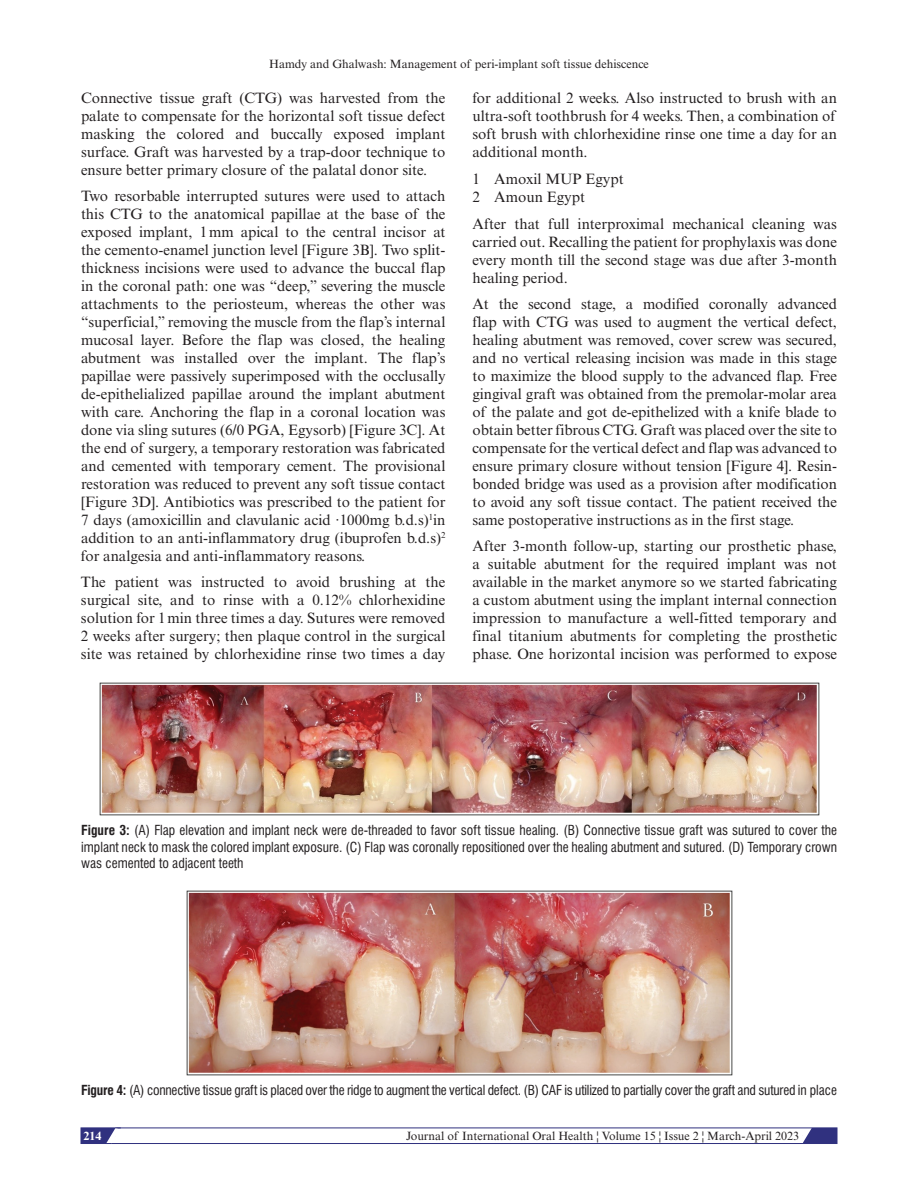
<style>
.page{position:relative;width:918px;height:1188px;background:#fff}
.page>*{position:absolute;margin:0;border:0;box-sizing:border-box;transform-origin:0 0}
.t1{font:15px/18px "Times New Roman MT Std";color:#231f20;text-align:justify}
.t2{font:condensed 13.5px/16.5px "Swiss 721 BT";letter-spacing:-.015em;color:#231f20;text-align:justify}
.t3{font:12px "Times New Roman MT Std";color:#231f20}
.t4{font:700 12px "Times New Roman MT Std";color:#fff}
.s1{font-weight:700}
</style>
<div class="page">
<svg style="left:798px;top:1127px;width:39px;height:15px"></svg>
<div style="left:81px;top:1128px;width:756px;height:16px;border:1px solid #30317f"></div>
<svg style="left:81px;top:1127px;width:40px;height:17px"></svg>
<img style="left:99px;top:683px;width:720px;height:133px">
<img style="left:186px;top:890px;width:546px;height:186px">
<p class="t3" style="left:269px;top:57px;width:381px">Hamdy and Ghalwash: Management of peri-implant soft tissue dehiscence</p>
<p class="t1" style="left:81px;top:89px;width:366px">Connective tissue graft (CTG) was harvested from the palate to compensate for the horizontal soft tissue defect masking the colored and buccally exposed implant surface. Graft was harvested by a trap-door technique to ensure better primary closure of the palatal donor site.</p>
<p class="t1" style="left:81px;top:187px;width:366px">Two resorbable interrupted sutures were used to attach this CTG to the anatomical papillae at the base of the exposed implant, 1mm apical to the central incisor at the cemento-enamel junction level [Figure 3B]. Two split&shy;thickness incisions were used to advance the buccal flap in the coronal path: one was “deep,” severing the muscle attachments to the periosteum, whereas the other was “superficial,” removing the muscle from the flap’s internal mucosal layer. Before the flap was closed, the healing abutment was installed over the implant. The flap’s papillae were passively superimposed with the occlusally de-epithelialized papillae around the implant abutment with care. Anchoring the flap in a coronal location was done via sling sutures (6/0 PGA, Egysorb) [Figure 3C]. At the end of surgery, a temporary restoration was fabricated and cemented with temporary cement. The provisional restoration was reduced to prevent any soft tissue contact [Figure 3D]. Antibiotics was prescribed to the patient for 7 days (amoxicillin and clavulanic acid ·1000mg b.d.s)<sup>1</sup>in addition to an anti-inflammatory drug (ibuprofen b.d.s)<sup>2 </sup>for analgesia and anti-inflammatory reasons.</p>
<p class="t1" style="left:81px;top:573px;width:366px">The patient was instructed to avoid brushing at the surgical site, and to rinse with a 0.12% chlorhexidine solution for 1min three times a day. Sutures were removed 2 weeks after surgery; then plaque control in the surgical site was retained by chlorhexidine rinse two times a day</p>
<p class="t1" style="left:472px;top:89px;width:366px">for additional 2 weeks. Also instructed to brush with an ultra-soft toothbrush for 4 weeks. Then, a combination of soft brush with chlorhexidine rinse one time a day for an additional month.</p>
<p class="t1" style="left:472px;top:170px;width:153px">1 Amoxil MUP Egypt<br>2 Amoun Egypt</p>
<p class="t1" style="left:472px;top:215px;width:366px">After that full interproximal mechanical cleaning was carried out. Recalling the patient for prophylaxis was done every month till the second stage was due after 3-month healing period.</p>
<p class="t1" style="left:472px;top:295px;width:366px">At the second stage, a modified coronally advanced flap with CTG was used to augment the vertical defect, healing abutment was removed, cover screw was secured, and no vertical releasing incision was made in this stage to maximize the blood supply to the advanced flap. Free gingival graft was obtained from the premolar-molar area of the palate and got de-epithelized with a knife blade to obtain better fibrous CTG. Graft was placed over the site to compensate for the vertical defect and flap was advanced to ensure primary closure without tension [Figure 4]. Resin&shy;bonded bridge was used as a provision after modification to avoid any soft tissue contact. The patient received the same postoperative instructions as in the first stage.</p>
<p class="t1" style="left:472px;top:537px;width:366px">After 3-month follow-up, starting our prosthetic phase, a suitable abutment for the required implant was not available in the market anymore so we started fabricating a custom abutment using the implant internal connection impression to manufacture a well-fitted temporary and final titanium abutments for completing the prosthetic phase. One horizontal incision was performed to expose</p>
<p class="t2" style="left:81px;top:822px;width:757px"><span class="s1">Figure 3:</span> (A) Flap elevation and implant neck were de-threaded to favor soft tissue healing. (B) Connective tissue graft was sutured to cover the implant neck to mask the colored implant exposure. (C) Flap was coronally repositioned over the healing abutment and sutured. (D) Temporary crown was cemented to adjacent teeth</p>
<p class="t2" style="left:81px;top:1082px;width:757px"><span class="s1">Figure 4:</span> (A) connective tissue graft is placed over the ridge to augment the vertical defect. (B) CAF is utilized to partially cover the graft and sutured in place</p>
<p class="t4" style="left:83px;top:1128px;width:19px">214</p>
<p class="t3" style="left:406px;top:1129px;width:395px">Journal of International Oral Health ¦ Volume 15 ¦ Issue 2 ¦ March-April 2023</p>
</div>
